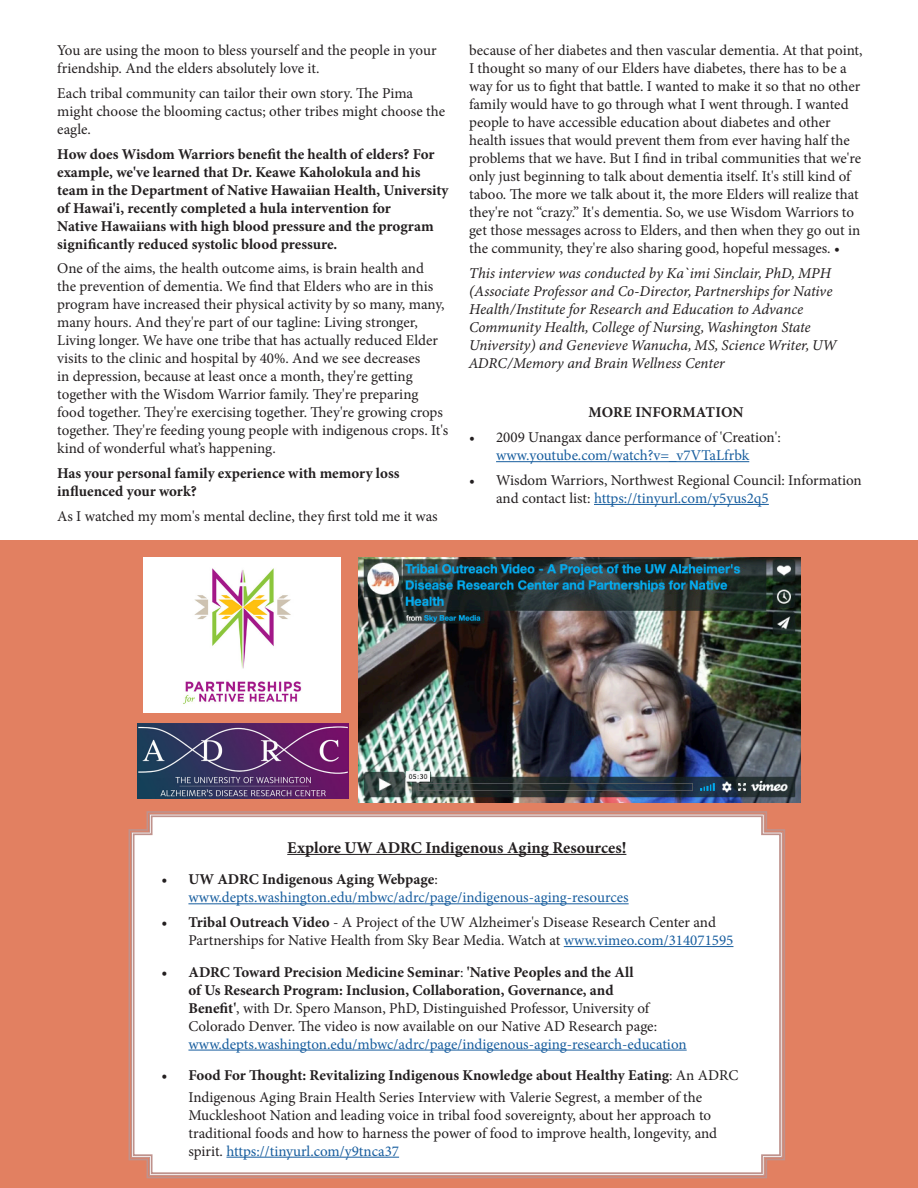
<style>
.page{position:relative;width:918px;height:1188px;background:#fff}
.page>*{position:absolute;margin:0;border:0;box-sizing:border-box;transform-origin:0 0}
.Paragraph_Style_4{font:700 16.5px "Minion Pro";color:#231f20}
.Paragraph_Style_4-2{font:15px/18px "Minion Pro";color:#231f20}
.Paragraph_Style_4-3{font:700 15px/18px "Minion Pro";color:#231f20}
.Paragraph_Style_4-4{font:italic 15px/18px "Minion Variable Concept";color:#231f20}
.t1{font:15px/18px "Minion Pro";color:#175d9e}
.s1{font-family:"Myriad Pro"}
.s2{color:#175d9e}
.s3{font-weight:700;color:#231f20}
.s4{color:#231f20}
.s5{font-weight:700}
.s6{font-weight:400}
.s7{font-weight:400;color:#175d9e}
</style>
<div class="page">
<div style="left:0;top:540px;width:918px;height:648px;background:#e28061"></div>
<hr style="left:496px;top:461px;width:253px;height:1px;background:#175d9e">
<hr style="left:594px;top:504px;width:175px;height:1px;background:#175d9e">
<img style="left:359px;top:558px;width:441px;height:245px">
<svg style="left:128px;top:811px;width:657px;height:368px"></svg>
<div style="left:132px;top:815px;width:650px;height:360px;background:#fff"></div>
<hr style="left:188px;top:903px;width:441px;height:1px;background:#175d9e">
<hr style="left:564px;top:946px;width:169px;height:1px;background:#175d9e">
<hr style="left:188px;top:1050px;width:499px;height:1px;background:#175d9e">
<hr style="left:226px;top:1157px;width:173px;height:1px;background:#175d9e">
<img style="left:137px;top:723px;width:211px;height:76px">
<img style="left:144px;top:558px;width:196px;height:154px">
<hr style="left:287px;top:854px;width:339px;height:1px;background:#231f20">
<p class="Paragraph_Style_4-2" style="left:57px;top:41px;width:381px">You are using the moon to bless yourself and the people in your friendship. And the elders absolutely love it.</p>
<p class="Paragraph_Style_4-2" style="left:57px;top:84px;width:389px">Each tribal community can tailor their own story. The Pima might choose the blooming cactus; other tribes might choose the eagle.</p>
<p class="Paragraph_Style_4-3" style="left:57px;top:145px;width:393px">How does Wisdom Warriors benefit the health of elders? For example, we've learned that Dr. Keawe Kaholokula and his team in the Department of Native Hawaiian Health, University of Hawai'i, recently completed a hula intervention for<br>Native Hawaiians with high blood pressure and the program significantly reduced systolic blood pressure.</p>
<p class="Paragraph_Style_4-2" style="left:57px;top:260px;width:393px">One of the aims, the health outcome aims, is brain health and<br>the prevention of dementia. We find that Elders who are in this program have increased their physical activity by so many, many, many hours. And they're part of our tagline: Living stronger, Living longer. We have one tribe that has actually reduced Elder visits to the clinic and hospital by 40%. And we see decreases<br>in depression, because at least once a month, they're getting together with the Wisdom Warrior family. They're preparing food together. They're exercising together. They're growing crops together. They're feeding young people with indigenous crops. It's kind of wonderful what’s happening.</p>
<p class="Paragraph_Style_4-3" style="left:57px;top:464px;width:344px">Has your personal family experience with memory loss influenced your work?</p>
<p class="Paragraph_Style_4-2" style="left:57px;top:507px;width:382px">As I watched my mom's mental decline, they first told me it was</p>
<p class="Paragraph_Style_4-2" style="left:469px;top:41px;width:395px">because of her diabetes and then vascular dementia. At that point, I thought so many of our Elders have diabetes, there has to be a way for us to fight that battle. I wanted to make it so that no other family would have to go through what I went through. I wanted people to have accessible education about diabetes and other health issues that would prevent them from ever having half the problems that we have. But I find in tribal communities that we're only just beginning to talk about dementia itself. It's still kind of taboo. The more we talk about it, the more Elders will realize that they're not “crazy.” It's dementia. So, we use Wisdom Warriors to get those messages across to Elders, and then when they go out in the community, they're also sharing good, hopeful messages. •</p>
<p class="Paragraph_Style_4-4" style="left:469px;top:264px;width:369px">This interview was conducted by Ka<span class="s1">`</span>imi Sinclair, PhD, MPH (Associate Professor and Co-Director, Partnerships for Native Health/Institute for Research and Education to Advance Community Health, College of Nursing, Washington State University) and Genevieve Wanucha, MS, Science Writer, UW ADRC/Memory and Brain Wellness Center</p>
<p class="Paragraph_Style_4-3" style="left:588px;top:403px;width:157px">MORE INFORMATION</p>
<p class="Paragraph_Style_4-2" style="left:469px;top:428px;width:313px;text-align:center">• 2009 Unangax dance performance of 'Creation': <span class="s2">www.youtube.com/watch?v=_v7VTaLfrbk</span></p>
<p class="Paragraph_Style_4-2" style="left:496px;top:471px;width:367px;text-indent:-27px">• Wisdom Warriors, Northwest Regional Council: Information and contact list: <span class="s2">https://tinyurl.com/y5yus2q5</span></p>
<p class="Paragraph_Style_4" style="left:287px;top:836px;width:341px">Explore UW ADRC Indigenous Aging Resources!</p>
<p class="t1" style="left:188px;top:871px;width:442px;text-indent:-27px"><span class="s3">• UW ADRC Indigenous Aging Webpage</span><span class="s4">: </span>www.depts.washington.edu/mbwc/adrc/page/indigenous-aging-resources</p>
<p class="Paragraph_Style_4-2" style="left:188px;top:913px;width:547px;text-indent:-27px"><span class="s5">• Tribal Outreach Video</span> - A Project of the UW Alzheimer's Disease Research Center and<br>Partnerships for Native Health from Sky Bear Media. Watch at <span class="s2">www.vimeo.com/314071595</span></p>
<p class="Paragraph_Style_4-3" style="left:188px;top:963px;width:500px;text-indent:-27px">• ADRC Toward Precision Medicine Seminar<span class="s6">:</span> 'Native Peoples and the All<br>of Us Research Program: Inclusion, Collaboration, Governance, and<br>Benefit'<span class="s6">, with Dr. Spero Manson, PhD, Distinguished Professor, University of Colorado Denver. The video is now available on our Native AD Research page: </span><span class="s7">www.depts.washington.edu/mbwc/adrc/page/indigenous-aging-research-education</span></p>
<p class="Paragraph_Style_4-2" style="left:188px;top:1065px;width:551px;line-height:21.6px;text-indent:-27px"><span class="s5">• Food For Thought: Revitalizing Indigenous Knowledge about Healthy Eating</span>: An ADRC<br>Indigenous Aging Brain Health Series Interview with Valerie Segrest, a member of the</p>
<p class="Paragraph_Style_4-2" style="left:188px;top:1106px;width:530px">Muckleshoot Nation and leading voice in tribal food sovereignty, about her approach to traditional foods and how to harness the power of food to improve health, longevity, and spirit. <span class="s2">https://tinyurl.com/y9tnca37</span></p>
</div>
